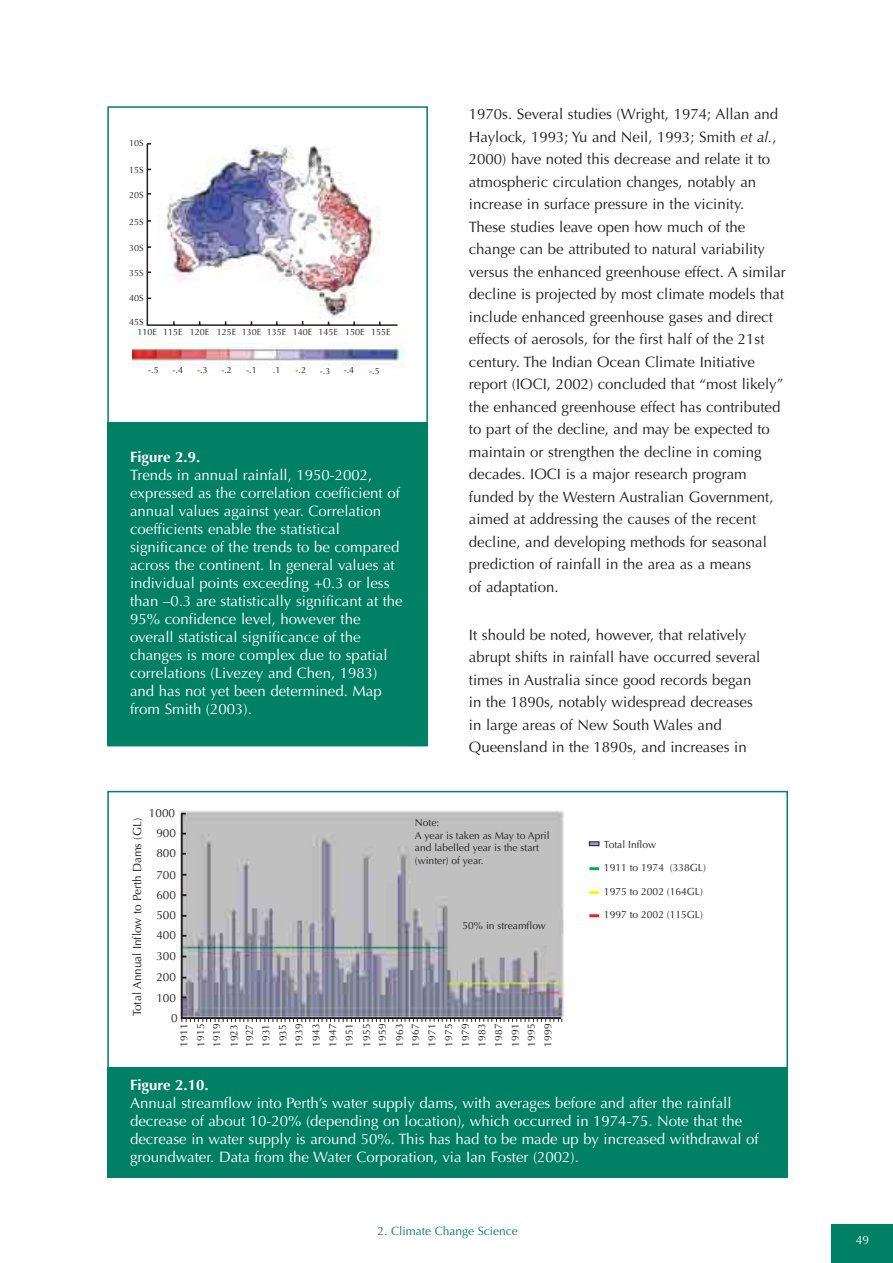
<style>
.page{position:relative;width:893px;height:1263px;background:#fff}
.page>*{position:absolute;margin:0;border:0;box-sizing:border-box;transform-origin:0 0}
.t1{font:15px/22.5px "Optima";color:#231f1f}
.t2{font:15px/18px "Optima";color:#fff}
.t3{font:700 15px "Optima";color:#fff}
.t4{font:12px "Optima";color:#008065}
.t5{font:12px "Optima";color:#fff}
.t6{font:11.7px "Optima";color:#231f1f}
.t7{font:10.35px/16.5px "Optima";color:#231f1f}
.t8{font:9px "Optima";color:#231f1f}
.s1{font-style:italic}
</style>
<div class="page">
<img style="left:132px;top:331px;width:273px;height:37px">
<div style="left:830px;top:1225px;width:62px;height:38px;background:#008065"></div>
<img style="left:146px;top:143px;width:252px;height:183px">
<div style="left:107px;top:422px;width:321px;height:323px;background:#008065"></div>
<svg style="left:180px;top:812px;width:383px;height:208px;background:#abacb2"></svg>
<hr style="left:589px;top:842px;width:10px;height:4px;background:#9595ca">
<div style="left:589px;top:841px;width:10px;height:5px;border:1px solid #231f1f"></div>
<svg style="left:589px;top:891px;width:10px;height:3px"></svg>
<svg style="left:589px;top:867px;width:10px;height:3px"></svg>
<svg style="left:589px;top:914px;width:10px;height:3px"></svg>
<svg style="left:181px;top:1019px;width:381px;height:3px"></svg>
<div style="left:107px;top:1067px;width:680px;height:111px;background:#008065"></div>
<p class="t8" style="left:129px;top:139px;width:16px">10S</p>
<p class="t8" style="left:129px;top:166px;width:16px">15S</p>
<p class="t8" style="left:129px;top:191px;width:16px">20S</p>
<p class="t8" style="left:129px;top:218px;width:16px">25S</p>
<p class="t8" style="left:129px;top:244px;width:16px">30S</p>
<p class="t8" style="left:129px;top:269px;width:16px">35S</p>
<p class="t8" style="left:129px;top:294px;width:16px">40S</p>
<p class="t8" style="left:129px;top:318px;width:16px">45S</p>
<p class="t8" style="left:137px;top:329px;width:21px">110E</p>
<p class="t8" style="left:163px;top:329px;width:21px">115E</p>
<p class="t8" style="left:190px;top:329px;width:202px">120E 125E 130E 135E 140E 145E 150E 155E</p>
<p class="t8" style="left:148px;top:366px;width:12px">-.5</p>
<p class="t8" style="left:172px;top:366px;width:12px">-.4</p>
<p class="t8" style="left:197px;top:366px;width:12px">-.3</p>
<p class="t8" style="left:221px;top:366px;width:12px">-.2</p>
<p class="t8" style="left:246px;top:366px;width:12px">-.1</p>
<p class="t8" style="left:273px;top:366px;width:9px">.1</p>
<p class="t8" style="left:295px;top:366px;width:12px">-.2</p>
<p class="t8" style="left:320px;top:367px;width:12px">-.3</p>
<p class="t8" style="left:344px;top:366px;width:12px">-.4</p>
<p class="t8" style="left:369px;top:367px;width:12px">-.5</p>
<p class="t3" style="left:130px;top:450px;width:72px">Figure 2.9.</p>
<p class="t2" style="left:130px;top:467px;width:274px">Trends in annual rainfall, 1950-2002, expressed as the correlation coefficient of annual values against year. Correlation coefficients enable the statistical significance of the trends to be compared across the continent. In general values at individual points exceeding +0.3 or less than –0.3 are statistically significant at the 95% confidence level, however the overall statistical significance of the changes is more complex due to spatial correlations (Livezey and Chen, 1983) and has not yet been determined. Map from Smith (2003).</p>
<p class="t1" style="left:469px;top:104px;width:318px">1970s. Several studies (Wright, 1974; Allan and Haylock, 1993; Yu and Neil, 1993; Smith <span class="s1">et al.</span>, 2000) have noted this decrease and relate it to atmospheric circulation changes, notably an increase in surface pressure in the vicinity.<br>These studies leave open how much of the change can be attributed to natural variability versus the enhanced greenhouse effect. A similar decline is projected by most climate models that include enhanced greenhouse gases and direct effects of aerosols, for the first half of the 21st century. The Indian Ocean Climate Initiative report (IOCI, 2002) concluded that “most likely” the enhanced greenhouse effect has contributed to part of the decline, and may be expected to maintain or strengthen the decline in coming decades. IOCI is a major research program funded by the Western Australian Government, aimed at addressing the causes of the recent decline, and developing methods for seasonal prediction of rainfall in the area as a means<br>of adaptation.</p>
<p class="t1" style="left:469px;top:625px;width:293px">It should be noted, however, that relatively abrupt shifts in rainfall have occurred several times in Australia since good records began in the 1890s, notably widespread decreases in large areas of New South Wales and Queensland in the 1890s, and increases in</p>
<p class="t6" style="left:149px;top:808px;width:28px">1000</p>
<p class="t6" style="left:132px;top:1016px;width:200px;rotate:-90deg">Total Annual Inflow to Perth Dams (GL)</p>
<p class="t6" style="left:156px;top:828px;width:21px">900</p>
<p class="t6" style="left:156px;top:848px;width:21px">800</p>
<p class="t6" style="left:156px;top:870px;width:21px">700</p>
<p class="t6" style="left:156px;top:890px;width:21px">600</p>
<p class="t6" style="left:156px;top:911px;width:21px">500</p>
<p class="t6" style="left:156px;top:930px;width:21px">400</p>
<p class="t6" style="left:156px;top:951px;width:21px">300</p>
<p class="t6" style="left:156px;top:972px;width:21px">200</p>
<p class="t6" style="left:156px;top:993px;width:21px">100</p>
<p class="t6" style="left:171px;top:1013px;width:8px">0</p>
<p class="t7" style="left:415px;top:818px;width:136px;line-height:12.5px">Note:<br>A year is taken as May to April and labelled year is the start (winter) of year.</p>
<p class="t7" style="left:462px;top:918px;width:85px">50% in streamflow</p>
<p class="t7" style="left:604px;top:837px;width:54px">Total Inflow</p>
<p class="t7" style="left:604px;top:861px;width:103px">1911 to 1974 (338GL)</p>
<p class="t7" style="left:604px;top:884px;width:100px">1975 to 2002 (164GL)</p>
<p class="t7" style="left:604px;top:908px;width:100px">1997 to 2002 (115GL)</p>
<p class="t7" style="left:177px;top:1047px;width:25px;text-align:justify;rotate:-91deg">1911<br>1915<br>1919</p>
<p class="t7" style="left:228px;top:1047px;width:24px;line-height:15.3px;rotate:-91deg">1923<br>1927</p>
<p class="t7" style="left:258px;top:1047px;width:25px;line-height:17.1px;rotate:-91deg">1931<br>1935</p>
<p class="t7" style="left:292px;top:1048px;width:25px;text-align:justify;rotate:-91deg">1939<br>1943<br>1947<br>1951</p>
<p class="t7" style="left:360px;top:1047px;width:25px;line-height:15.8px;rotate:-91deg">1955<br>1959</p>
<p class="t7" style="left:392px;top:1049px;width:27px;rotate:-91deg">1963<br>1967<br>1971<br>1975<br>1979<br>1983<br>1987<br>1991<br>1995<br>1999</p>
<p class="t3" style="left:130px;top:1079px;width:80px">Figure 2.10.</p>
<p class="t2" style="left:130px;top:1096px;width:630px">Annual streamflow into Perth’s water supply dams, with averages before and after the rainfall decrease of about 10-20% (depending on location), which occurred in 1974-75. Note that the decrease in water supply is around 50%. This has had to be made up by increased withdrawal of groundwater. Data from the Water Corporation, via Ian Foster (2002).</p>
<p class="t4" style="left:377px;top:1226px;width:142px">2. Climate Change Science</p>
<p class="t5" style="left:855px;top:1235px;width:15px">49</p>
</div>
